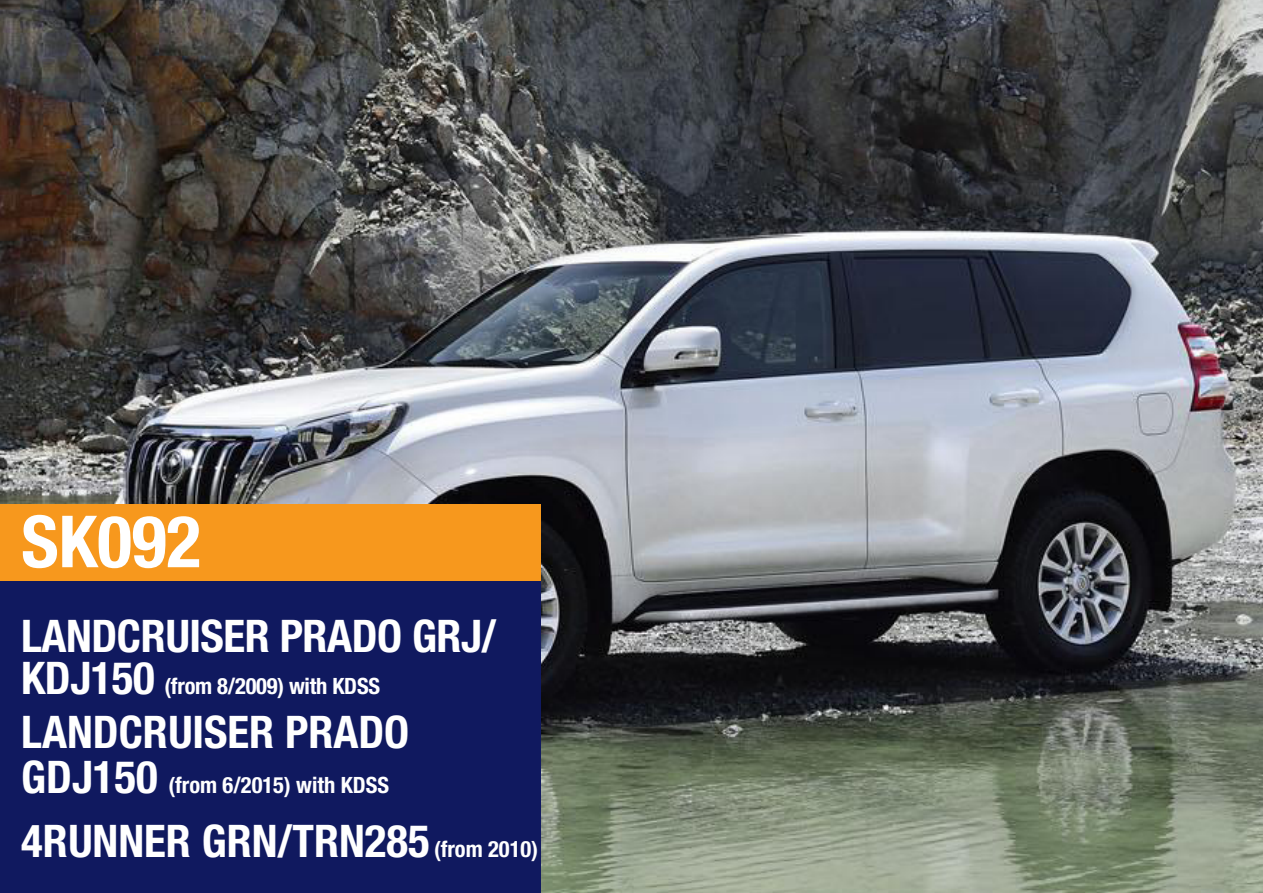
<style>
.page{position:relative;width:1263px;height:893px;background:#fff}
.page>*{position:absolute;margin:0;border:0;box-sizing:border-box;transform-origin:0 0}
.t1{font:700 condensed 72px "Helvetica Neue";color:#fff}
.t2{font:700 condensed 45px "Helvetica Neue";color:#fff}
.t3{font:700 condensed 22.5px "Helvetica Neue";letter-spacing:-.005em;color:#fff}
.t4{font:700 condensed 18px "Helvetica Neue";color:#fff}
.s1{font-size:45px}
.s2{font-size:22.5px}
</style>
<div class="page">
<img style="left:0;top:0;width:1263px;height:893px">
<div style="left:0;top:581px;width:540px;height:312px;background:#10195f"></div>
<div style="left:0;top:505px;width:540px;height:76px;background:#f7981d"></div>
<p class="t1" style="left:21px;top:498px;width:181px">SK092</p>
<p class="t2" style="left:21px;top:608px;width:477px">LANDCRUISER PRADO GRJ/</p>
<p class="t3" style="left:21px;top:672px;width:360px"><span class="s1">KDJ150</span> (from 8/2009) with KDSS</p>
<p class="t2" style="left:21px;top:704px;width:390px">LANDCRUISER PRADO</p>
<p class="t3" style="left:21px;top:771px;width:369px"><span class="s1">GDJ150</span> (from 6/2015) with KDSS</p>
<p class="t2" style="left:21px;top:814px;width:518px">4RUNNER GRN/TRN285 <span class="s2">(from 2010)</span></p>
<p class="t4" style="left:21px;top:833px;width:281px">TERRAIN TAMER Suspension Catalogue</p>
</div>
